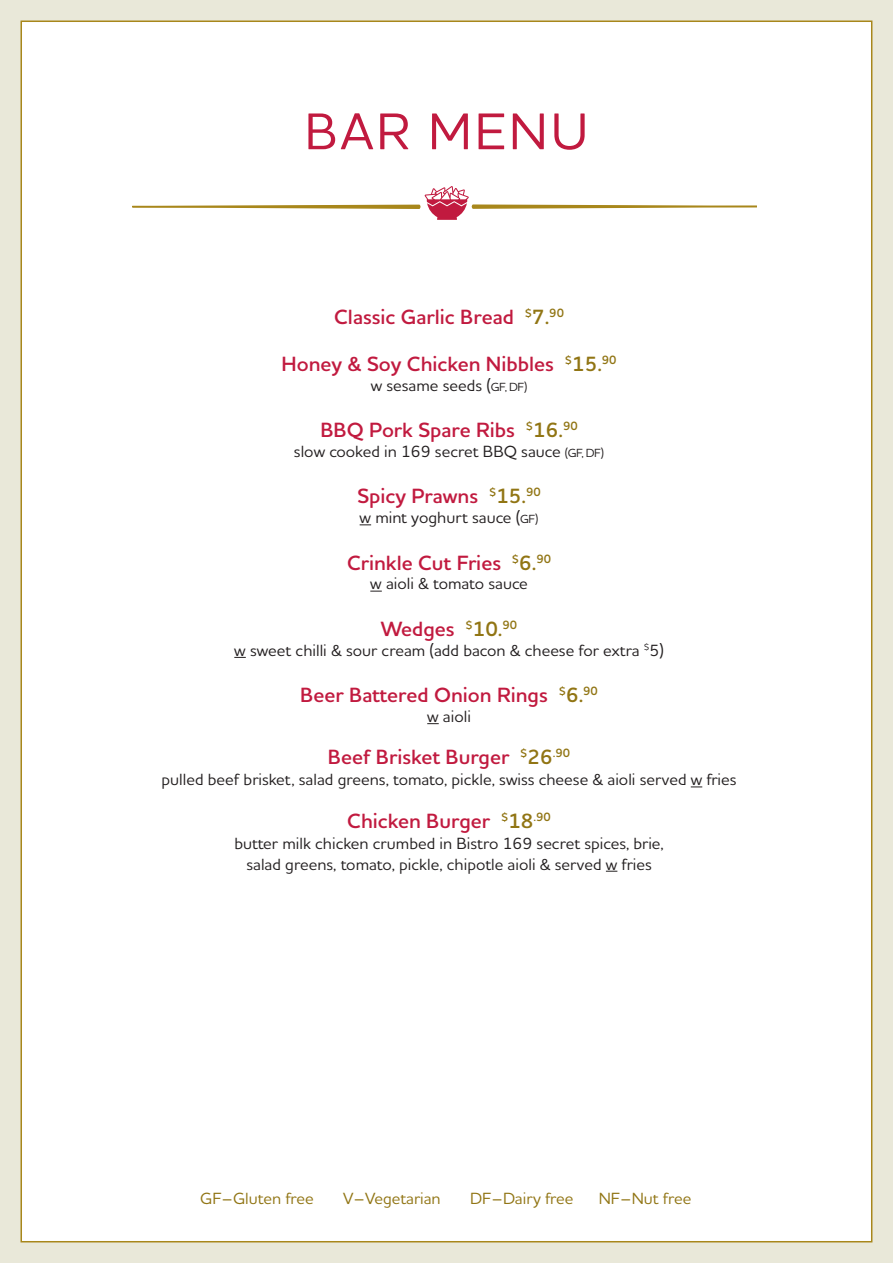
<style>
.page{position:relative;width:893px;height:1263px;background:#e9e8d9}
.page>*{position:absolute;margin:0;border:0;box-sizing:border-box;transform-origin:0 0}
.Paragraph_Style_1{font:500 52.5px "Houschka Alt Pro";letter-spacing:.055em;color:#c11a3f}
.Body{font:600 21px "Houschka Alt Pro";color:#c11a3f}
.Body-2{font:500 16.5px/21px "Houschka Alt Pro";color:#231f20;text-align:center}
.t1{font:500 16.5px "Houschka Alt Pro";color:#917514}
.s1{color:#917514}
.s2{font-size:12px}
</style>
<div class="page">
<div style="left:21px;top:21px;width:851px;height:1221px;background:#fff;border:2px solid #a8871b"></div>
<svg style="left:370px;top:591px;width:12px;height:1px"></svg>
<svg style="left:234px;top:657px;width:12px;height:1px"></svg>
<svg style="left:427px;top:723px;width:12px;height:1px"></svg>
<svg style="left:132px;top:186px;width:625px;height:34px"></svg>
<p class="Paragraph_Style_1" style="left:304px;top:98px;width:285px">BAR MENU</p>
<h2 class="Body" style="left:334px;top:304px;width:231px">Classic Garlic Bread <sup>$</sup><span class="s1">7.</span><sup>90</sup></h2>
<h2 class="Body" style="left:281px;top:350px;width:337px">Honey &amp; Soy Chicken Nibbles <sup>$</sup><span class="s1">15.</span><sup>90</sup></h2>
<p class="Body-2" style="left:371px;top:374px;width:158px">w sesame seeds (<span class="s2">GF, DF)</span></p>
<h2 class="Body" style="left:320px;top:416px;width:259px">BBQ Pork Spare Ribs <sup>$</sup><span class="s1">16.</span><sup>90</sup></h2>
<p class="Body-2" style="left:294px;top:440px;width:312px">slow cooked in 169 secret BBQ sauce <span class="s2">(GF, DF)</span></p>
<h2 class="Body" style="left:357px;top:483px;width:185px">Spicy Prawns <sup>$</sup><span class="s1">15.</span><sup>90</sup></h2>
<h2 class="Body-2" style="left:360px;top:507px;width:180px">w mint yoghurt sauce (<span class="s2">GF)</span></h2>
<h2 class="Body" style="left:347px;top:549px;width:206px">Crinkle Cut Fries <sup>$</sup><span class="s1">6.</span><sup>90</sup></h2>
<p class="Body-2" style="left:370px;top:573px;width:159px">w aioli &amp; tomato sauce</p>
<h2 class="Body" style="left:381px;top:615px;width:138px">Wedges <sup>$</sup><span class="s1">10.</span><sup>90</sup></h2>
<h2 class="Body-2" style="left:234px;top:639px;width:431px">w sweet chilli &amp; sour cream (add bacon &amp; cheese for extra <sup>$</sup>5)</h2>
<h2 class="Body" style="left:300px;top:681px;width:299px">Beer Battered Onion Rings <sup>$</sup><span class="s1">6.</span><sup>90</sup></h2>
<h2 class="Body-2" style="left:427px;top:705px;width:45px">w aioli</h2>
<h2 class="Body" style="left:328px;top:744px;width:244px">Beef Brisket Burger <sup>$</sup><span class="s1">26</span><sup>.90</sup></h2>
<h2 class="Body-2" style="left:162px;top:769px;width:577px">pulled beef brisket, salad greens, tomato, pickle, swiss cheese &amp; aioli served w fries</h2>
<p class="Body" style="left:347px;top:807px;width:205px">Chicken Burger <sup>$</sup><span class="s1">18</span><sup>.90</sup></p>
<p class="Body-2" style="left:234px;top:832px;width:431px">butter milk chicken crumbed in Bistro 169 secret spices, brie, salad greens, tomato, pickle, chipotle aioli &amp; served w fries</p>
<h2 class="t1" style="left:200px;top:1187px;width:115px">GF–Gluten free</h2>
<h2 class="t1" style="left:343px;top:1187px;width:99px">V–Vegetarian</h2>
<h2 class="t1" style="left:470px;top:1187px;width:105px">DF–Dairy free</h2>
<h2 class="t1" style="left:599px;top:1187px;width:94px">NF–Nut free</h2>
</div>
